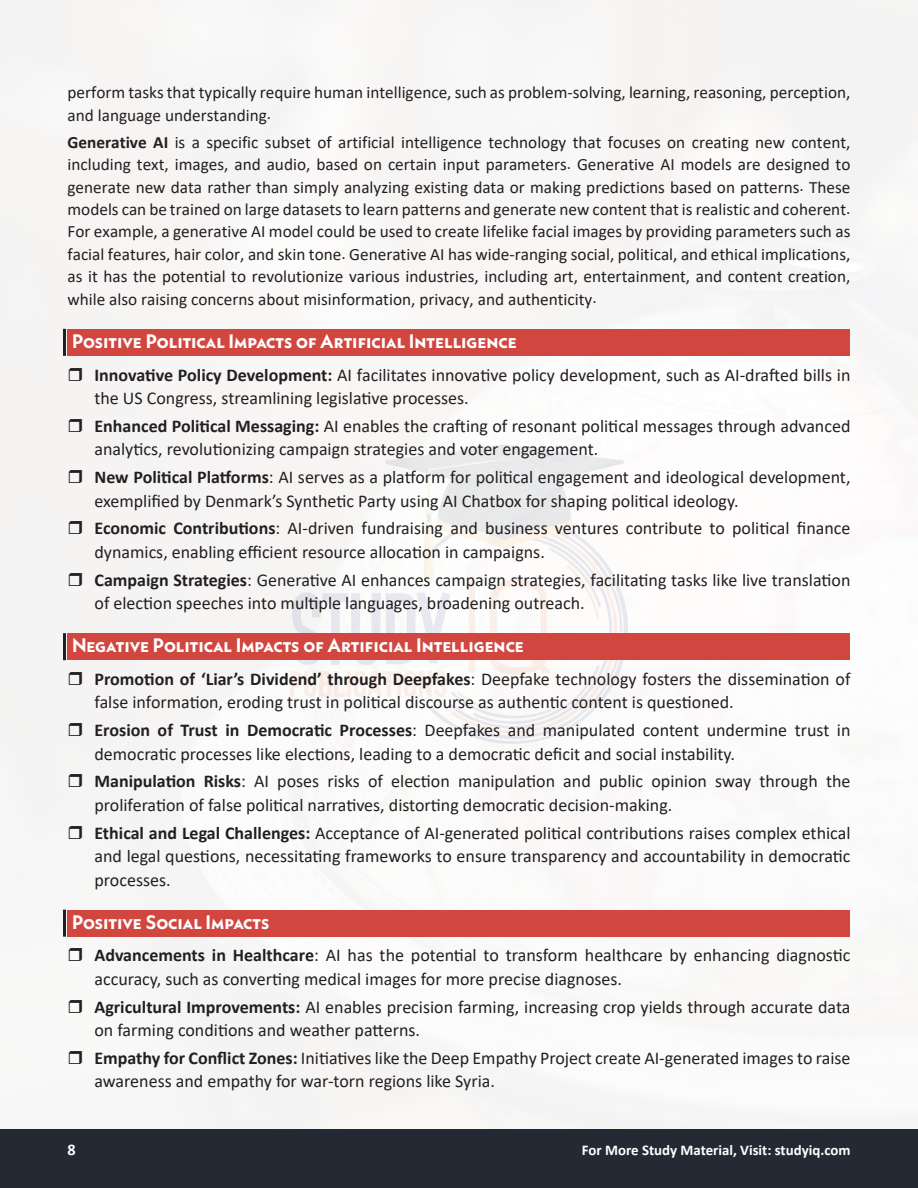
<style>
.page{position:relative;width:918px;height:1188px;background:#fff}
.page>*{position:absolute;margin:0;border:0;box-sizing:border-box;transform-origin:0 0}
.t1{font:700 19.5px "Neue Kabel";color:#fff}
.t2{font:18px/23.4px "Calibri";color:#231f20}
.t3{font:17.25px/22.5px "Calibri";color:#231f20}
.t4{font:700 16.2px "Calibri";color:#fff}
.t5{font:700 14.85px "Calibri";color:#fff}
.s1{font-weight:700}
</style>
<div class="page">
<img style="left:0;top:0;width:918px;height:1130px">
<img style="left:291px;top:445px;width:336px;height:298px">
<div style="left:0;top:1130px;width:918px;height:58px;background:#232a34"></div>
<div style="left:68px;top:329px;width:782px;height:27px;background:#d1473f"></div>
<hr style="left:63px;top:329px;width:3px;height:27px;background:#231f20">
<div style="left:68px;top:633px;width:782px;height:27px;background:#d1473f"></div>
<hr style="left:63px;top:633px;width:3px;height:27px;background:#231f20">
<div style="left:68px;top:910px;width:782px;height:27px;background:#d1473f"></div>
<hr style="left:63px;top:910px;width:3px;height:27px;background:#231f20">
<svg style="left:69px;top:367px;width:13px;height:14px"></svg>
<svg style="left:69px;top:419px;width:13px;height:13px"></svg>
<svg style="left:69px;top:470px;width:13px;height:13px"></svg>
<svg style="left:69px;top:521px;width:13px;height:13px"></svg>
<svg style="left:69px;top:573px;width:13px;height:13px"></svg>
<svg style="left:69px;top:672px;width:13px;height:13px"></svg>
<svg style="left:69px;top:723px;width:13px;height:13px"></svg>
<svg style="left:69px;top:774px;width:13px;height:13px"></svg>
<svg style="left:69px;top:826px;width:13px;height:13px"></svg>
<svg style="left:69px;top:948px;width:13px;height:13px"></svg>
<svg style="left:69px;top:999px;width:13px;height:14px"></svg>
<svg style="left:69px;top:1051px;width:13px;height:13px"></svg>
<p class="t3" style="left:68px;top:81px;width:785px">perform tasks that typically require human intelligence, such as problem-solving, learning, reasoning, perception, and language understanding.</p>
<p class="t3" style="left:67px;top:130px;width:785px;text-align:justify"><span class="s1">Generative AI</span> is a specific subset of artificial intelligence technology that focuses on creating new content, including text, images, and audio, based on certain input parameters. Generative AI models are designed to generate new data rather than simply analyzing existing data or making predictions based on patterns. These models can be trained on large datasets to learn patterns and generate new content that is realistic and coherent.<br>For example, a generative AI model could be used to create lifelike facial images by providing parameters such as facial features, hair color, and skin tone. Generative AI has wide-ranging social, political, and ethical implications, as it has the potential to revolutionize various industries, including art, entertainment, and content creation, while also raising concerns about misinformation, privacy, and authenticity.</p>
<p class="t1" style="left:72px;top:329px;width:446px">Positive Political Impacts of Artificial Intelligence</p>
<p class="t2" style="left:94px;top:362px;width:757px"><span class="s1">Innovative Policy Development:</span> AI facilitates innovative policy development, such as AI-drafted bills in the US Congress, streamlining legislative processes.</p>
<p class="t2" style="left:94px;top:414px;width:757px"><span class="s1">Enhanced Political Messaging:</span> AI enables the crafting of resonant political messages through advanced analytics, revolutionizing campaign strategies and voter engagement.</p>
<p class="t2" style="left:94px;top:465px;width:758px"><span class="s1">New Political Platforms</span>: AI serves as a platform for political engagement and ideological development, exemplified by Denmark’s Synthetic Party using AI Chatbox for shaping political ideology.</p>
<p class="t2" style="left:95px;top:516px;width:758px"><span class="s1">Economic Contributions</span>: AI-driven fundraising and business ventures contribute to political finance dynamics, enabling efficient resource allocation in campaigns.</p>
<p class="t2" style="left:95px;top:568px;width:757px"><span class="s1">Campaign Strategies</span>: Generative AI enhances campaign strategies, facilitating tasks like live translation of election speeches into multiple languages, broadening outreach.</p>
<p class="t1" style="left:72px;top:633px;width:453px">Negative Political Impacts of Artificial Intelligence</p>
<p class="t2" style="left:95px;top:667px;width:758px"><span class="s1">Promotion of ‘Liar’s Dividend’ through Deepfakes</span>: Deepfake technology fosters the dissemination of false information, eroding trust in political discourse as authentic content is questioned.</p>
<p class="t2" style="left:95px;top:718px;width:757px"><span class="s1">Erosion of Trust in Democratic Processes</span>: Deepfakes and manipulated content undermine trust in democratic processes like elections, leading to a democratic deficit and social instability.</p>
<p class="t2" style="left:94px;top:769px;width:758px"><span class="s1">Manipulation Risks</span>: AI poses risks of election manipulation and public opinion sway through the proliferation of false political narratives, distorting democratic decision-making.</p>
<p class="t2" style="left:94px;top:821px;width:758px;text-align:justify"><span class="s1">Ethical and Legal Challenges:</span> Acceptance of AI-generated political contributions raises complex ethical and legal questions, necessitating frameworks to ensure transparency and accountability in democratic processes.</p>
<p class="t1" style="left:72px;top:910px;width:199px">Positive Social Impacts</p>
<p class="t2" style="left:94px;top:943px;width:758px"><span class="s1">Advancements in Healthcare</span>: AI has the potential to transform healthcare by enhancing diagnostic accuracy, such as converting medical images for more precise diagnoses.</p>
<p class="t2" style="left:94px;top:994px;width:758px"><span class="s1">Agricultural Improvements:</span> AI enables precision farming, increasing crop yields through accurate data on farming conditions and weather patterns.</p>
<p class="t2" style="left:94px;top:1046px;width:758px"><span class="s1">Empathy for Conflict Zones:</span> Initiatives like the Deep Empathy Project create AI-generated images to raise awareness and empathy for war-torn regions like Syria.</p>
<p class="t4" style="left:68px;top:1138px;width:10px">8</p>
<p class="t5" style="left:582px;top:1140px;width:270px">For More Study Material, Visit: studyiq.com</p>
</div>
